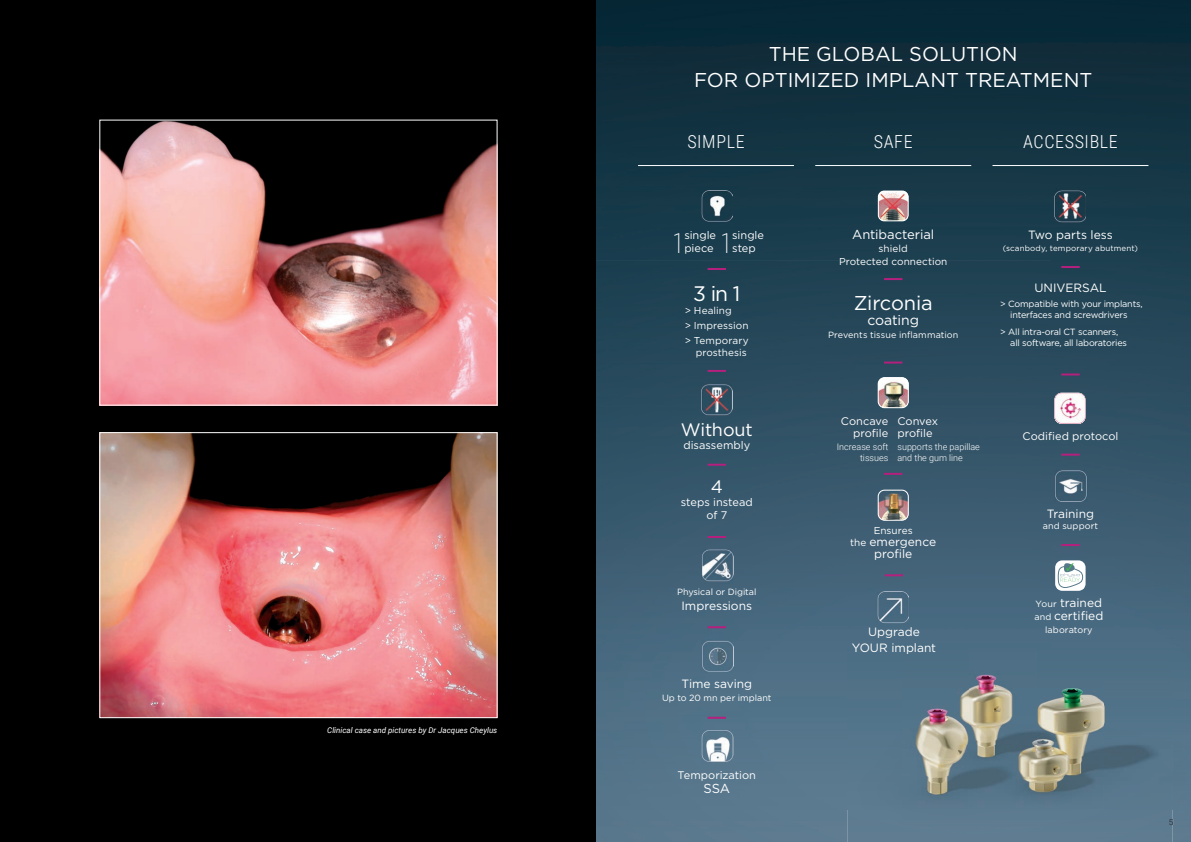
<style>
.page{position:relative;width:1191px;height:842px;background:#fff}
.page>*{position:absolute;margin:0;border:0;box-sizing:border-box;transform-origin:0 0}
.t1{font:200 28px "Gotham";color:#fff}
.t2{font:21px "Gotham";color:#fff}
.t3{font:20px/26px "Gotham";color:#fff;text-align:center}
.t4{font:300 18px "Roboto Condensed";letter-spacing:.035em;color:#fff}
.t5{font:18px "Gotham";letter-spacing:-.01em;color:#fff}
.t6{font:14px "Gotham";letter-spacing:-.01em;color:#fff}
.t7{font:13px "Gotham";letter-spacing:-.005em;color:#fff}
.t8{font:12px/12px "Gotham";letter-spacing:-.005em;color:#fff;text-align:center}
.t9{font:11px/12px "Gotham";color:#fff;text-align:center}
.t10{font:10px/14.8px "Gotham";letter-spacing:.005em;color:#fff}
.t11{font:9px/11px "Gotham";letter-spacing:-.02em;color:#fff;text-align:center}
.t12{font:300 9px/10.8px "Roboto";color:#fff;text-align:right}
.t13{font:9px "Gotham";letter-spacing:.01em;color:#fff}
.t14{font:9px "Gotham";letter-spacing:.015em;color:#fff}
.t15{font:9px "Gotham";letter-spacing:.005em;color:#fff}
.t16{font:9px "Gotham";color:#fff}
.t17{font:italic 8px "Roboto";color:#fff}
.t18{font:8px "Gotham";letter-spacing:.02em;color:#fff}
.t19{font:300 8px "Roboto";color:#231f20}
.s1{font-size:10px}
.s2{font-size:9px}
</style>
<div class="page">
<img style="left:595px;top:0;width:455px;height:521px">
<img style="left:1050px;top:0;width:141px;height:648px">
<img style="left:595px;top:521px;width:280px;height:321px">
<div style="left:875px;top:521px;width:176px;height:127px;background:#45657b"></div>
<div style="left:0;top:0;width:595px;height:842px;background:#000"></div>
<div style="left:847px;top:648px;width:55px;height:162px;background:#53758b"></div>
<div style="left:1172px;top:648px;width:19px;height:129px;background:#527389"></div>
<img style="left:1172px;top:777px;width:19px;height:65px">
<div style="left:847px;top:810px;width:55px;height:32px;background:#5e7c91"></div>
<img style="left:902px;top:648px;width:270px;height:194px">
<svg style="left:1169px;top:819px;width:4px;height:6px"></svg>
<img style="left:102px;top:122px;width:393px;height:281px">
<img style="left:102px;top:434px;width:393px;height:282px">
<div style="left:100px;top:432px;width:397px;height:286px;border:1px solid #fefefe"></div>
<svg style="left:707px;top:268px;width:19px;height:2px"></svg>
<svg style="left:884px;top:362px;width:18px;height:2px"></svg>
<svg style="left:884px;top:278px;width:18px;height:2px"></svg>
<svg style="left:884px;top:473px;width:18px;height:2px"></svg>
<svg style="left:1061px;top:266px;width:18px;height:2px"></svg>
<svg style="left:1061px;top:454px;width:18px;height:2px"></svg>
<svg style="left:1061px;top:544px;width:18px;height:2px"></svg>
<svg style="left:884px;top:574px;width:19px;height:2px"></svg>
<svg style="left:1061px;top:373px;width:18px;height:2px"></svg>
<svg style="left:707px;top:370px;width:19px;height:2px"></svg>
<svg style="left:707px;top:464px;width:19px;height:2px"></svg>
<svg style="left:707px;top:536px;width:19px;height:2px"></svg>
<svg style="left:707px;top:626px;width:19px;height:2px"></svg>
<svg style="left:707px;top:717px;width:19px;height:2px"></svg>
<hr style="left:638px;top:165px;width:156px;height:1px;background:#fff">
<hr style="left:815px;top:165px;width:156px;height:1px;background:#fff">
<hr style="left:992px;top:165px;width:156px;height:1px;background:#fff">
<img style="left:877px;top:592px;width:31px;height:31px">
<img style="left:1054px;top:470px;width:33px;height:31px">
<img style="left:1054px;top:393px;width:31px;height:31px">
<img style="left:1055px;top:189px;width:31px;height:33px">
<img style="left:701px;top:191px;width:31px;height:33px">
<img style="left:701px;top:382px;width:31px;height:34px">
<img style="left:701px;top:550px;width:32px;height:33px">
<img style="left:701px;top:730px;width:32px;height:33px">
<img style="left:701px;top:639px;width:32px;height:34px">
<img style="left:878px;top:192px;width:30px;height:29px">
<div style="left:878px;top:191px;width:30px;height:30px;border:1px solid #fff;border-radius:6px"></div>
<img style="left:878px;top:490px;width:30px;height:30px">
<div style="left:878px;top:490px;width:30px;height:30px;border:1px solid #fff;border-radius:6px"></div>
<img style="left:878px;top:379px;width:30px;height:29px">
<div style="left:878px;top:377px;width:30px;height:31px;border:1px solid #fff;border-radius:6px"></div>
<div style="left:1055px;top:560px;width:30px;height:31px;background:#fff;border-radius:7px"></div>
<svg style="left:1057px;top:563px;width:26px;height:25px"></svg>
<p class="t17" style="left:327px;top:724px;width:171px">Clinical case and pictures by Dr Jacques Cheylus</p>
<h3 class="t3" style="left:694px;top:41px;width:400px">THE GLOBAL SOLUTION<br>FOR OPTIMIZED IMPLANT TREATMENT</h3>
<h3 class="t4" style="left:687px;top:129px;width:59px">SIMPLE</h3>
<h3 class="t4" style="left:873px;top:129px;width:40px">SAFE</h3>
<h3 class="t4" style="left:1023px;top:129px;width:96px">ACCESSIBLE</h3>
<p class="t9" style="left:684px;top:229px;width:33px">single</p>
<p class="t9" style="left:732px;top:229px;width:33px">single</p>
<h1 class="t1" style="left:673px;top:226px;width:11px">1</h1>
<p class="t9" style="left:684px;top:242px;width:31px">piece</p>
<h1 class="t1" style="left:721px;top:226px;width:11px">1</h1>
<p class="t9" style="left:732px;top:242px;width:25px">step</p>
<h2 class="t2" style="left:693px;top:280px;width:49px">3 in 1</h2>
<p class="t10" style="left:684px;top:303px;width:66px">&gt; Healing<br>&gt; Impression &gt; Temporary</p>
<p class="t10" style="left:695px;top:345px;width:53px">prosthesis</p>
<h3 class="t5" style="left:680px;top:418px;width:74px">Without</h3>
<p class="t9" style="left:683px;top:439px;width:68px">disassembly</p>
<h3 class="t5" style="left:710px;top:475px;width:14px">4</h3>
<p class="t9" style="left:680px;top:496px;width:74px;line-height:13px">steps instead of 7</p>
<p class="t16" style="left:677px;top:586px;width:81px">Physical or Digital</p>
<p class="t8" style="left:681px;top:599px;width:72px">Impressions</p>
<p class="t8" style="left:681px;top:678px;width:72px">Time saving</p>
<p class="t15" style="left:662px;top:692px;width:111px">Up to 20 mn per implant</p>
<p class="t9" style="left:677px;top:769px;width:80px">Temporization</p>
<p class="t7" style="left:703px;top:780px;width:28px">SSA</p>
<p class="t7" style="left:852px;top:226px;width:84px">Antibacterial</p>
<p class="t10" style="left:839px;top:242px;width:110px;line-height:12.8px;text-align:center">shield<br>Protected connection</p>
<h3 class="t3" style="left:853px;top:289px;width:80px">Zirconia</h3>
<p class="t6" style="left:867px;top:311px;width:53px">coating</p>
<p class="t13" style="left:828px;top:329px;width:132px">Prevents tissue inflammation</p>
<p class="t8" style="left:1028px;top:228px;width:86px">Two parts less</p>
<p class="t18" style="left:1003px;top:243px;width:136px">(scanbody, temporary abutment)</p>
<p class="t8" style="left:1034px;top:281px;width:74px">UNIVERSAL</p>
<p class="t11" style="left:1000px;top:298px;width:144px">&gt; Compatible with your implants, interfaces and screwdrivers</p>
<p class="t11" style="left:1010px;top:326px;width:118px;text-align:left;text-indent:-10px">&gt; All intra-oral CT scanners, all software, all laboratories</p>
<p class="t9" style="left:841px;top:415px;width:49px;text-align:right">Concave profile</p>
<p class="t12" style="left:837px;top:441px;width:53px">Increase soft tissues</p>
<p class="t9" style="left:897px;top:415px;width:42px;text-align:left">Convex profile</p>
<p class="t12" style="left:897px;top:441px;width:84px;text-align:left">supports the papillae and the gum line</p>
<p class="t10" style="left:873px;top:523px;width:41px">Ensures</p>
<p class="t8" style="left:850px;top:536px;width:87px"><span class="s1">the</span> emergence profile</p>
<p class="t8" style="left:851px;top:624px;width:86px;line-height:16px">Upgrade<br>YOUR implant</p>
<p class="t9" style="left:1022px;top:430px;width:97px">Codified protocol</p>
<p class="t8" style="left:1046px;top:507px;width:49px">Training</p>
<p class="t14" style="left:1042px;top:520px;width:57px">and support</p>
<p class="t8" style="left:1034px;top:596px;width:71px;line-height:13px;text-align:left"><span class="s2">Your</span> trained <span class="s2">and</span> certified</p>
<p class="t14" style="left:1045px;top:624px;width:49px">laboratory</p>
<p class="t19" style="left:1168px;top:816px;width:6px">5</p>
</div>
